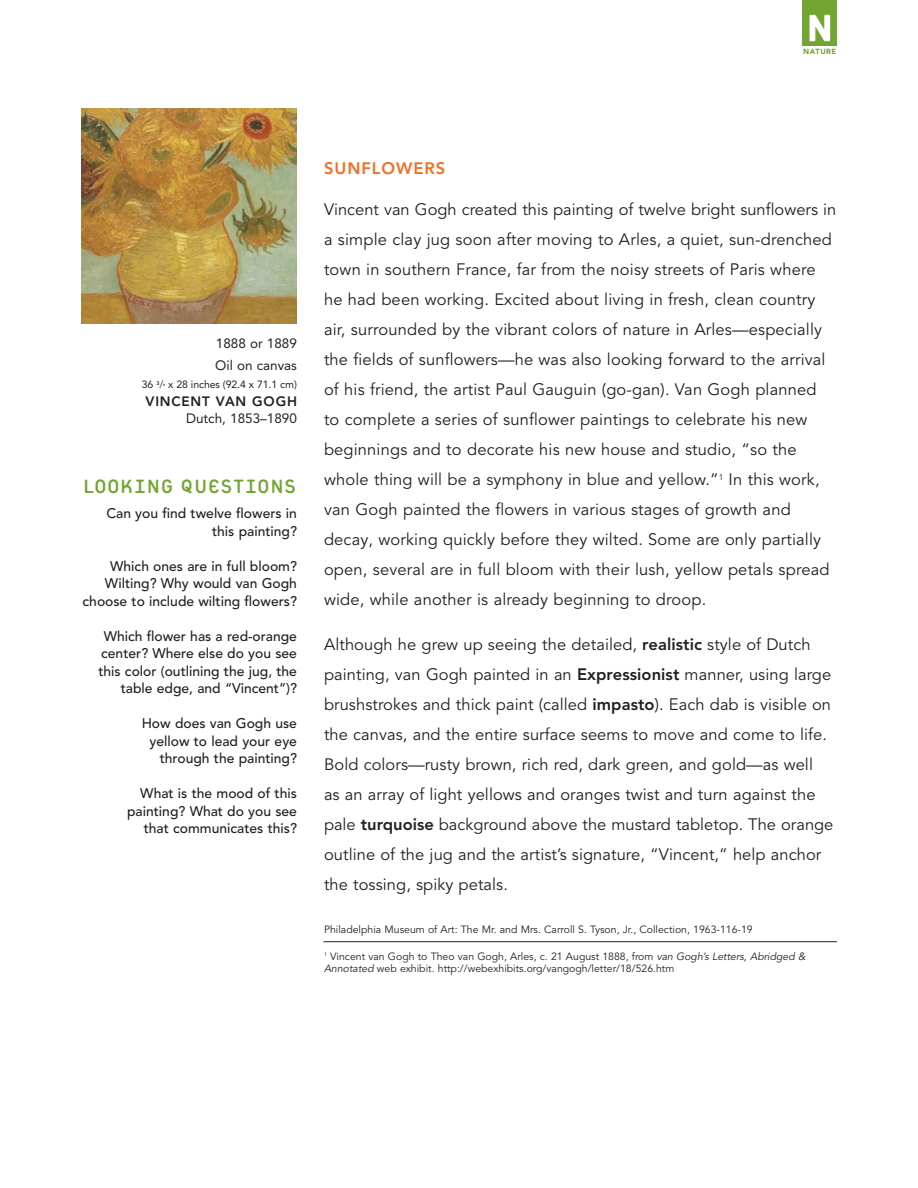
<style>
.page{position:relative;width:918px;height:1188px;background:#fff}
.page>*{position:absolute;margin:0;border:0;box-sizing:border-box;transform-origin:0 0}
.t1{font:28.8px "Platelet";letter-spacing:-.01em;color:#73a532}
.Resource_Book_Body_T{font:16.5px/30px "Avenir LT Pro";letter-spacing:.01em;color:#231f20}
.Resource_Book_Art_Ti{font:800 16.5px "Avenir LT Pro";letter-spacing:.06em;color:#f36e21}
.Looking_Questions_Bo{font:500 13.8px/17.5px "Avenir LT Pro";color:#231f20;text-align:right}
.Art_Info{font:13.5px "Avenir LT Pro";color:#231f20}
.Artist_Name{font:800 13.5px "Avenir LT Pro";letter-spacing:.06em;color:#231f20}
.Credit_Line{font:10.5px/12px "Avenir LT Pro";color:#231f20}
.Art_Size{font:10.5px "Avenir LT Pro";letter-spacing:-.01em;color:#231f20}
.t2{font:900 7.5px "Avenir LT Pro";letter-spacing:.06em;color:#73a532}
.Art_Size-2{font:800 3px "Avenir LT Pro";color:#231f20}
.s1{font-weight:300}
.s2{font-weight:800}
.s3{font-style:italic}
</style>
<div class="page">
<img style="left:81px;top:108px;width:216px;height:216px">
<div style="left:802px;top:0;width:35px;height:46px;background:#73a532"></div>
<svg style="left:810px;top:15px;width:20px;height:26px"></svg>
<hr style="left:323px;top:941px;width:514px;height:1px;background:#231f20">
<p class="t2" style="left:803px;top:47px;width:35px">NATURE</p>
<p class="Art_Info" style="left:216px;top:335px;width:83px">1888 or 1889</p>
<p class="Art_Info" style="left:215px;top:357px;width:83px">Oil on canvas</p>
<p class="Art_Size" style="left:142px;top:378px;width:23px">36 <sup>3</sup><span class="s1">/</span></p>
<p class="Art_Size-2" style="left:163px;top:384px;width:3px">8</p>
<p class="Art_Size" style="left:168px;top:378px;width:130px">x 28 inches (92.4 x 71.1 cm)</p>
<p class="Artist_Name" style="left:146px;top:394px;width:153px">VINCENT VAN GOGH</p>
<p class="Art_Info" style="left:186px;top:410px;width:112px">Dutch, 1853–1890</p>
<p class="t1" style="left:82px;top:473px;width:216px">LOOKING QUESTIONS</p>
<p class="Looking_Questions_Bo" style="left:106px;top:505px;width:192px">Can you find twelve flowers in this painting?</p>
<p class="Looking_Questions_Bo" style="left:83px;top:557px;width:216px">Which ones are in full bloom?<br>Wilting? Why would van Gogh choose to include wilting flowers?</p>
<p class="Looking_Questions_Bo" style="left:98px;top:627px;width:200px">Which flower has a red-orange center? Where else do you see this color (outlining the jug, the table edge, and “Vincent”)?</p>
<p class="Looking_Questions_Bo" style="left:142px;top:715px;width:157px">How does van Gogh use yellow to lead your eye through the painting?</p>
<p class="Looking_Questions_Bo" style="left:127px;top:785px;width:171px">What is the mood of this painting? What do you see that communicates this?</p>
<p class="Resource_Book_Art_Ti" style="left:324px;top:159px;width:123px">SUNFLOWERS</p>
<p class="Resource_Book_Body_T" style="left:324px;top:195px;width:514px">Vincent van Gogh created this painting of twelve bright sunflowers in a simple clay jug soon after moving to Arles, a quiet, sun-drenched town in southern France, far from the noisy streets of Paris where he had been working. Excited about living in fresh, clean country air, surrounded by the vibrant colors of nature in Arles—especially the fields of sunflowers—he was also looking forward to the arrival of his friend, the artist Paul Gauguin (go-gan). Van Gogh planned<br>to complete a series of sunflower paintings to celebrate his new beginnings and to decorate his new house and studio, “so the whole thing will be a symphony in blue and yellow.”<sup>1</sup> In this work, van Gogh painted the flowers in various stages of growth and decay, working quickly before they wilted. Some are only partially open, several are in full bloom with their lush, yellow petals spread wide, while another is already beginning to droop.</p>
<p class="Resource_Book_Body_T" style="left:324px;top:630px;width:511px">Although he grew up seeing the detailed, <span class="s2">realistic</span> style of Dutch painting, van Gogh painted in an <span class="s2">Expressionist</span> manner, using large brushstrokes and thick paint (called <span class="s2">impasto</span>). Each dab is visible on the canvas, and the entire surface seems to move and come to life.<br>Bold colors—rusty brown, rich red, dark green, and gold—as well<br>as an array of light yellows and oranges twist and turn against the pale <span class="s2">turquoise</span> background above the mustard tabletop. The orange outline of the jug and the artist’s signature, “Vincent,” help anchor the tossing, spiky petals.</p>
<p class="Credit_Line" style="left:324px;top:923px;width:430px">Philadelphia Museum of Art: The Mr. and Mrs. Carroll S. Tyson, Jr., Collection, 1963-116-19</p>
<p class="Credit_Line" style="left:324px;top:950px;width:483px"><sup>1</sup> Vincent van Gogh to Theo van Gogh, Arles, c. 21 August 1888, from <span class="s3">van Gogh’s Letters, Abridged &amp;<br>Annotated</span> web exhibit. http://webexhibits.org/vangogh/letter/18/526.htm</p>
</div>
